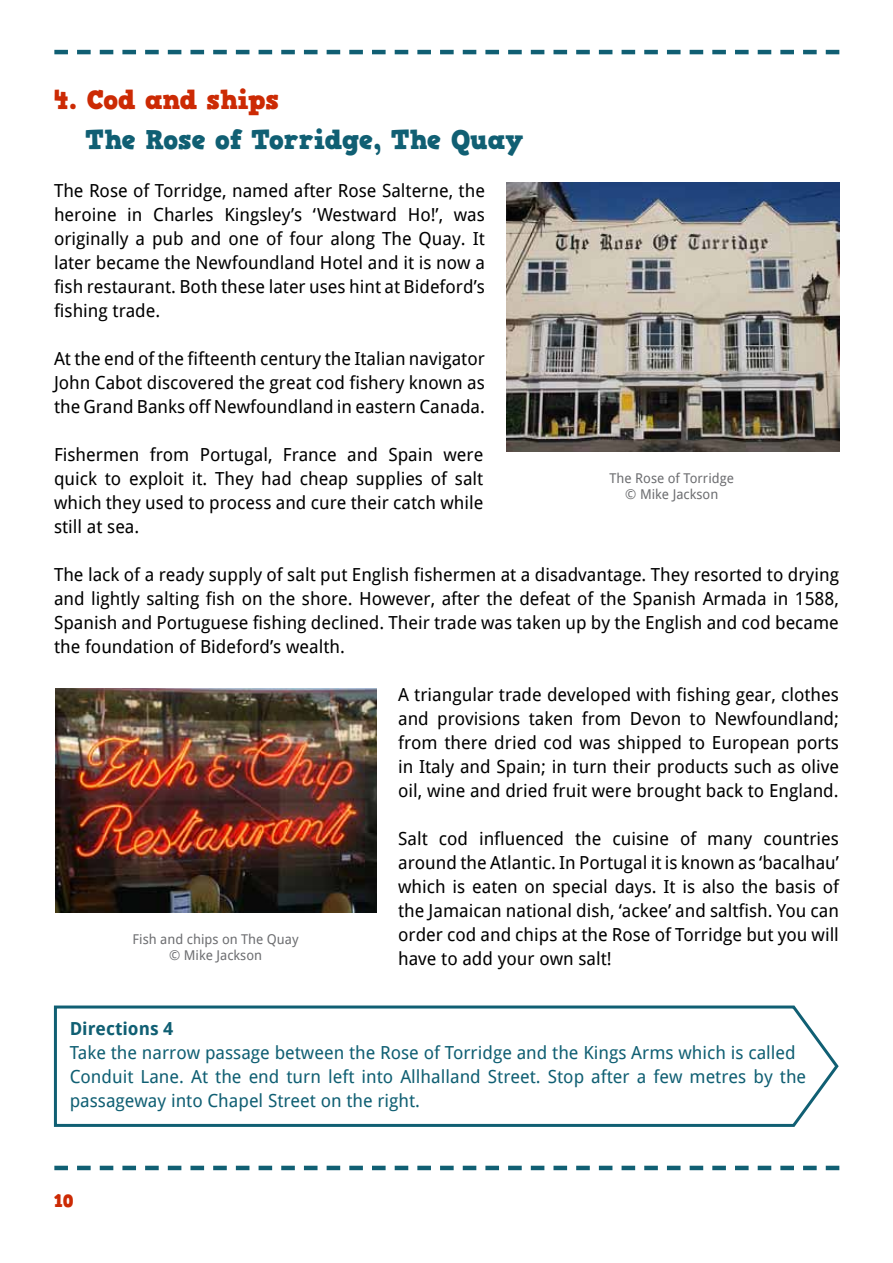
<style>
.page{position:relative;width:893px;height:1263px;background:#fff}
.page>*{position:absolute;margin:0;border:0;box-sizing:border-box;transform-origin:0 0}
.t1{font:27px "HVD Comic Serif Pro";color:#105f73}
.t2{font:27px "HVD Comic Serif Pro";color:#cc2a04}
.t3{font:18px/24px "Droid Sans";color:#000;text-align:justify}
.t4{font:18px/24px "Droid Sans";color:#105f73}
.t5{font:700 18px "Droid Sans";color:#105f73}
.t6{font:18px "HVD Comic Serif Pro";color:#cc2a04}
.t7{font:13.5px/16.2px "Droid Sans";color:#6d6e71;text-align:center}
</style>
<div class="page">
<svg style="left:54px;top:50px;width:785px;height:4px"></svg>
<svg style="left:54px;top:1166px;width:785px;height:4px"></svg>
<img style="left:506px;top:183px;width:334px;height:269px">
<svg style="left:53px;top:1005px;width:786px;height:122px"></svg>
<img style="left:55px;top:688px;width:322px;height:224px">
<h1 class="t2" style="left:54px;top:79px;width:227px">4. Cod and ships</h1>
<h1 class="t1" style="left:86px;top:119px;width:440px">The Rose of Torridge, The Quay</h1>
<p class="t3" style="left:54px;top:178px;width:432px">The Rose of Torridge, named after Rose Salterne, the heroine in Charles Kingsley’s ‘Westward Ho!’, was originally a pub and one of four along The Quay. It later became the Newfoundland Hotel and it is now a fish restaurant. Both these later uses hint at Bideford’s fishing trade.</p>
<p class="t3" style="left:54px;top:346px;width:432px">At the end of the fifteenth century the Italian navigator John Cabot discovered the great cod fishery known as the Grand Banks off Newfoundland in eastern Canada.</p>
<p class="t3" style="left:54px;top:442px;width:431px">Fishermen from Portugal, France and Spain were quick to exploit it. They had cheap supplies of salt which they used to process and cure their catch while still at sea.</p>
<p class="t3" style="left:54px;top:562px;width:786px">The lack of a ready supply of salt put English fishermen at a disadvantage. They resorted to drying and lightly salting fish on the shore. However, after the defeat of the Spanish Armada in 1588, Spanish and Portuguese fishing declined. Their trade was taken up by the English and cod became the foundation of Bideford’s wealth.</p>
<p class="t3" style="left:398px;top:682px;width:442px">A triangular trade developed with fishing gear, clothes and provisions taken from Devon to Newfoundland; from there dried cod was shipped to European ports in Italy and Spain; in turn their products such as olive oil, wine and dried fruit were brought back to England.</p>
<p class="t3" style="left:398px;top:826px;width:442px">Salt cod influenced the cuisine of many countries around the Atlantic. In Portugal it is known as ‘bacalhau’ which is eaten on special days. It is also the basis of the Jamaican national dish, ‘ackee’ and saltfish. You can order cod and chips at the Rose of Torridge but you will have to add your own salt!</p>
<p class="t7" style="left:610px;top:470px;width:126px">The Rose of Torridge © Mike Jackson</p>
<p class="t7" style="left:133px;top:931px;width:168px">Fish and chips on The Quay © Mike Jackson</p>
<p class="t5" style="left:70px;top:1018px;width:105px">Directions 4</p>
<p class="t4" style="left:70px;top:1041px;width:738px">Take the narrow passage between the Rose of Torridge and the Kings Arms which is called<br>Conduit Lane. At the end turn left into Allhalland Street. Stop after a few metres by the passageway into Chapel Street on the right.</p>
<p class="t6" style="left:54px;top:1187px;width:21px">10</p>
</div>
